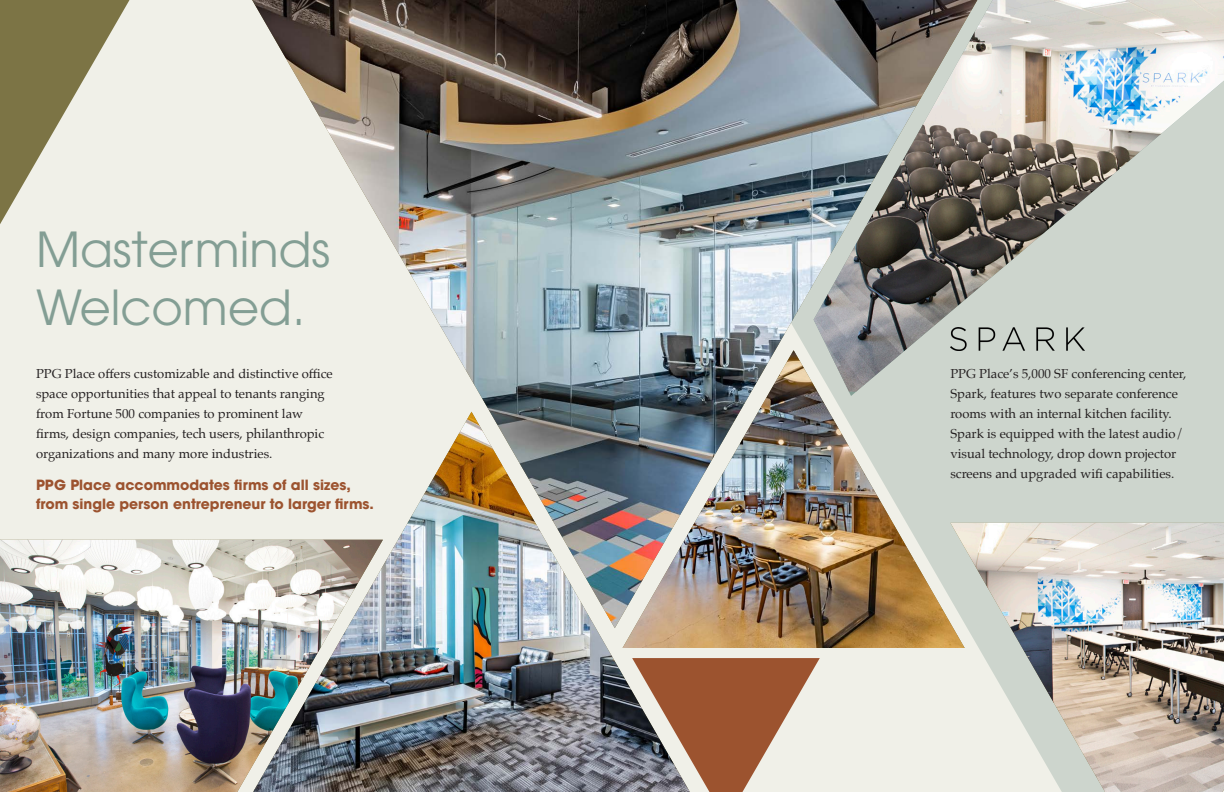
<style>
.page{position:relative;width:1224px;height:792px;background:#f0f0e8}
.page>*{position:absolute;margin:0;border:0;box-sizing:border-box;transform-origin:0 0}
.t1{font:48px/57.6px "ITC Avant Garde Pro";color:#839e94}
.t2{font:700 14px/19px "ITC Avant Garde Pro";color:#9c532f}
.t3{font:13px/20px "Palatino";color:#231f20}
</style>
<div class="page">
<div style="left:977px;top:396px;width:247px;height:127px;background:#cdd5cd"></div>
<img style="left:252px;top:0;width:725px;height:540px">
<img style="left:0;top:540px;width:253px;height:252px">
<img style="left:253px;top:412px;width:379px;height:380px">
<svg style="left:632px;top:658px;width:188px;height:134px"></svg>
<img style="left:623px;top:350px;width:342px;height:298px">
<img style="left:950px;top:523px;width:274px;height:269px">
<img style="left:814px;top:0;width:410px;height:392px">
<svg style="left:0;top:0;width:130px;height:224px"></svg>
<p class="t1" style="left:36px;top:220px;width:296px">Masterminds<br>Welcomed.</p>
<p class="t3" style="left:36px;top:363px;width:298px">PPG Place offers customizable and distinctive office space opportunities that appeal to tenants ranging from Fortune 500 companies to prominent law firms, design companies, tech users, philanthropic organizations and many more industries.</p>
<p class="t3" style="left:950px;top:363px;width:237px">PPG Place’s 5,000 SF conferencing center, Spark, features two separate conference rooms with an internal kitchen facility.<br>Spark is equipped with the latest audio/ visual technology, drop down projector screens and upgraded wifi capabilities.</p>
<p class="t2" style="left:36px;top:475px;width:339px">PPG Place accommodates firms of all sizes, from single person entrepreneur to larger firms.</p>
</div>
